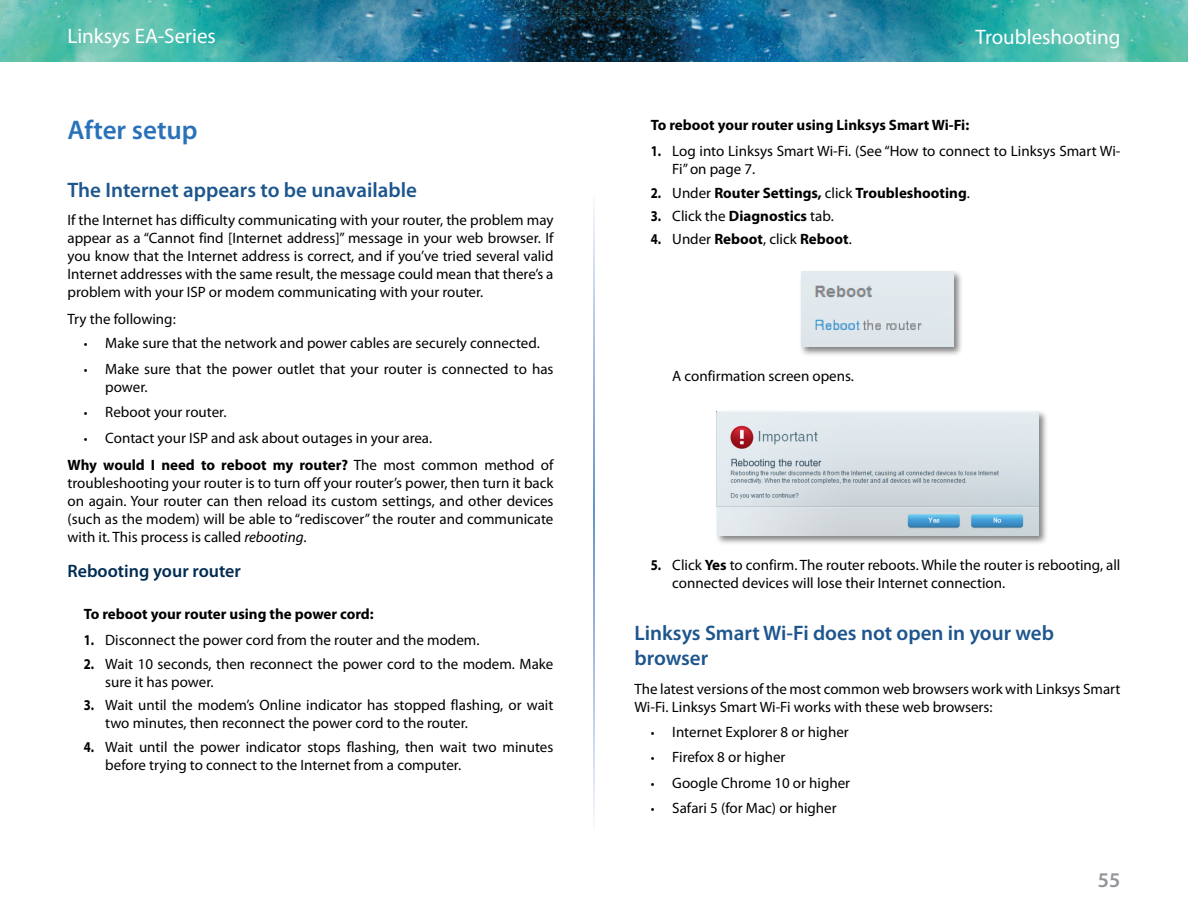
<style>
.page{position:relative;width:1188px;height:918px;background:#fff}
.page>*{position:absolute;margin:0;border:0;box-sizing:border-box;transform-origin:0 0}
.Heading1{font:600 27px "Myriad Pro";color:#2972b9}
.Heading2{font:600 21px/25.2px "Myriad Pro";color:#1d558d}
.t1{font:21px "Myriad Pro";color:#fff}
.t2{font:600 21px "Myriad Pro";color:#939598}
.Heading3{font:600 18px "Myriad Pro";color:#002b52}
.Body{font:15px/18px "Myriad Pro";color:#000}
.How_To{font:700 15px "Myriad Pro";color:#000;scale:.85 1}
.How_To-2{font:700 15px "Myriad Pro";color:#000}
.s1{font-size:13.5px}
.s2{font-weight:700}
.s3{font-style:italic}
.s4{font-weight:400}
</style>
<div class="page">
<img style="left:0;top:0;width:1188px;height:62px">
<div style="left:799px;top:270px;width:165px;height:87px;background:#000;opacity:.5"></div>
<img style="left:801px;top:272px;width:153px;height:75px">
<div style="left:714px;top:409px;width:334px;height:137px;background:#000;opacity:.5"></div>
<img style="left:717px;top:411px;width:321px;height:125px">
<h2 class="t1" style="left:68px;top:23px;width:150px">Linksys EA-Series</h2>
<h2 class="t1" style="left:976px;top:24px;width:146px">Troubleshooting</h2>
<p class="Heading1" style="left:68px;top:113px;width:132px">After setup</p>
<p class="Heading2" style="left:68px;top:176px;width:351px">The Internet appears to be unavailable</p>
<p class="Body" style="left:68px;top:211px;width:488px;text-align:justify">If the Internet has difficulty communicating with your router, the problem may appear as a “Cannot find [Internet address]” message in your web browser. If you know that the Internet address is correct, and if you’ve tried several valid Internet addresses with the same result, the message could mean that there’s a problem with your ISP or modem communicating with your router.</p>
<p class="Body" style="left:68px;top:309px;width:110px">Try the following:</p>
<p class="Body" style="left:84px;top:334px;width:458px"><span class="s1">•</span> Make sure that the network and power cables are securely connected.</p>
<p class="Body" style="left:105px;top:359px;width:450px;text-indent:-22px"><span class="s1">•</span> Make sure that the power outlet that your router is connected to has power.</p>
<p class="Body" style="left:84px;top:403px;width:144px"><span class="s1">•</span> Reboot your router.</p>
<p class="Body" style="left:84px;top:428px;width:350px"><span class="s1">•</span> Contact your ISP and ask about outages in your area.</p>
<p class="Body" style="left:68px;top:456px;width:488px;text-align:justify"><span class="s2">Why would I need to reboot my router?</span> The most common method of troubleshooting your router is to turn off your router’s power, then turn it back on again. Your router can then reload its custom settings, and other devices (such as the modem) will be able to “rediscover” the router and communicate with it. This process is called <span class="s3">rebooting</span>.</p>
<p class="Heading3" style="left:68px;top:559px;width:175px">Rebooting your router</p>
<p class="How_To-2" style="left:84px;top:604px;width:292px">To reboot your router using the power cord:</p>
<p class="Body" style="left:84px;top:631px;width:397px"><span class="s2">1.</span> Disconnect the power cord from the router and the modem.</p>
<p class="Body" style="left:105px;top:655px;width:450px;text-indent:-22px"><span class="s2">2.</span> Wait 10 seconds, then reconnect the power cord to the modem. Make sure it has power.</p>
<p class="Body" style="left:105px;top:696px;width:450px;text-indent:-22px"><span class="s2">3.</span> Wait until the modem’s Online indicator has stopped flashing, or wait two minutes, then reconnect the power cord to the router.</p>
<p class="Body" style="left:105px;top:737px;width:450px;text-indent:-22px"><span class="s2">4.</span> Wait until the power indicator stops flashing, then wait two minutes before trying to connect to the Internet from a computer.</p>
<p class="How_To-2" style="left:651px;top:115px;width:320px">To reboot your router using Linksys Smart Wi-Fi:</p>
<p class="Body" style="left:672px;top:142px;width:450px;text-indent:-22px"><span class="s2">1.</span> Log into Linksys Smart Wi-Fi. (See “How to connect to Linksys Smart Wi-<br>Fi” on page 7.</p>
<p class="How_To" style="left:651px;top:183px;width:377px">2. <span class="s4">Under</span> Router Settings, <span class="s4">click</span> Troubleshooting<span class="s4">.</span></p>
<p class="How_To" style="left:651px;top:206px;width:217px">3. <span class="s4">Click the</span> Diagnostics <span class="s4">tab.</span></p>
<p class="How_To" style="left:651px;top:230px;width:238px">4. <span class="s4">Under</span> Reboot<span class="s4">, click</span> Reboot<span class="s4">.</span></p>
<p class="Body" style="left:672px;top:367px;width:183px">A confirmation screen opens.</p>
<p class="Body" style="left:672px;top:556px;width:450px;text-indent:-22px"><span class="s2">5.</span> Click <span class="s2">Yes</span> to confirm. The router reboots. While the router is rebooting, all connected devices will lose their Internet connection.</p>
<p class="Heading2" style="left:634px;top:620px;width:421px">Linksys Smart Wi-Fi does not open in your web browser</p>
<p class="Body" style="left:634px;top:680px;width:488px">The latest versions of the most common web browsers work with Linksys Smart<br>Wi-Fi. Linksys Smart Wi-Fi works with these web browsers:</p>
<p class="Body" style="left:651px;top:722px;width:200px"><span class="s1">•</span> Internet Explorer 8 or higher</p>
<p class="Body" style="left:651px;top:748px;width:136px"><span class="s1">•</span> Firefox 8 or higher</p>
<p class="Body" style="left:651px;top:773px;width:201px"><span class="s1">•</span> Google Chrome 10 or higher</p>
<p class="Body" style="left:651px;top:799px;width:187px"><span class="s1">•</span> Safari 5 (for Mac) or higher</p>
<h2 class="t2" style="left:1098px;top:867px;width:24px">55</h2>
</div>
